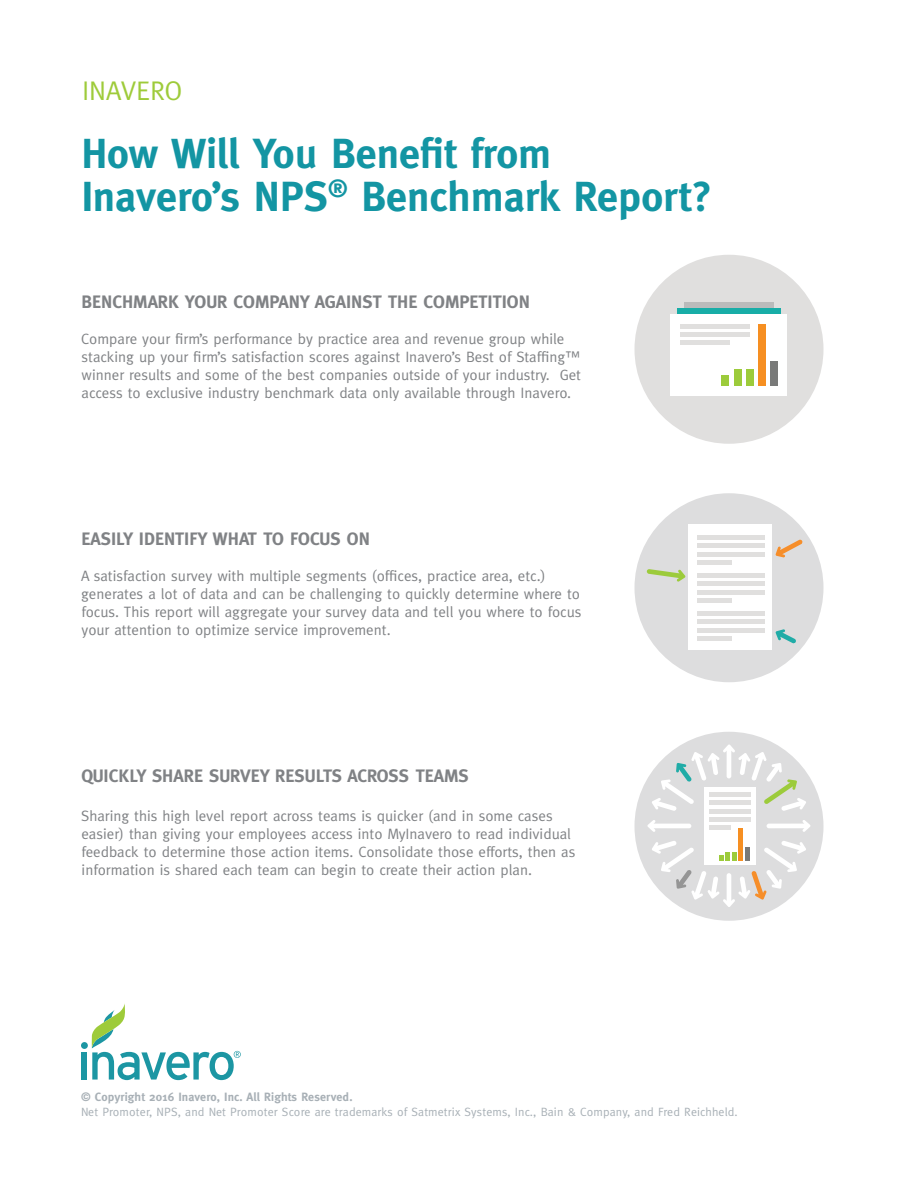
<style>
.page{position:relative;width:918px;height:1188px;background:#fff}
.page>*{position:absolute;margin:0;border:0;box-sizing:border-box;transform-origin:0 0}
.t1{font:700 42px/43.5px "Meta";color:#1395a3}
.t2{font:27px "Meta";color:#9ecb3a}
.t3{font:700 18px "Meta";color:#808285}
.Paragraph{font:15px/18px "Meta";color:#808285}
.t4{font:12px "Meta";letter-spacing:.01em;color:#a8b0b6}
.t5{font:700 12px "Meta";letter-spacing:.01em;color:#a8b0b6}
</style>
<div class="page">
<div style="left:81px;top:1042px;width:7px;height:7px;background:#1c96a3;border-radius:50%"></div>
<div style="left:82px;top:1052px;width:5px;height:28px;background:#1c96a3"></div>
<svg style="left:92px;top:1003px;width:149px;height:77px"></svg>
<div style="left:634px;top:255px;width:190px;height:189px;background:#e0dfde;border-radius:50%"></div>
<div style="left:684px;top:303px;width:90px;height:81px;background:linear-gradient(to right,#babbbb,#babbbb)"></div>
<div style="left:677px;top:309px;width:104px;height:81px;background:#18ada7"></div>
<div style="left:671px;top:314px;width:116px;height:82px;background:#fff"></div>
<div style="left:770px;top:362px;width:8px;height:24px;background:#797a79"></div>
<div style="left:758px;top:325px;width:8px;height:61px;background:#f68f22"></div>
<div style="left:746px;top:369px;width:8px;height:17px;background:#9ccb3b"></div>
<div style="left:734px;top:369px;width:8px;height:17px;background:#9ccb3b"></div>
<div style="left:722px;top:375px;width:7px;height:11px;background:#9ccb3b"></div>
<hr style="left:680px;top:324px;width:70px;height:4px;background:#e0dfde">
<div style="left:680px;top:332px;width:70px;height:5px;background:#e0dfde"></div>
<div style="left:680px;top:340px;width:50px;height:5px;background:#e0dfde"></div>
<div style="left:634px;top:493px;width:190px;height:189px;background:#ddddde;border-radius:50%"></div>
<svg style="left:776px;top:540px;width:27px;height:18px"></svg>
<svg style="left:647px;top:569px;width:38px;height:13px"></svg>
<svg style="left:776px;top:629px;width:20px;height:15px"></svg>
<div style="left:688px;top:525px;width:84px;height:125px;background:#fff"></div>
<div style="left:697px;top:535px;width:68px;height:5px;background:#e0dfde"></div>
<hr style="left:697px;top:544px;width:68px;height:4px;background:#e0dfde">
<hr style="left:697px;top:552px;width:68px;height:4px;background:#e0dfde">
<div style="left:697px;top:560px;width:34px;height:5px;background:#e0dfde"></div>
<div style="left:697px;top:573px;width:68px;height:5px;background:#e0dfde"></div>
<hr style="left:697px;top:582px;width:68px;height:4px;background:#e0dfde">
<hr style="left:697px;top:590px;width:68px;height:4px;background:#e0dfde">
<div style="left:697px;top:598px;width:34px;height:5px;background:#e0dfde"></div>
<hr style="left:697px;top:611px;width:68px;height:4px;background:#e0dfde">
<hr style="left:697px;top:620px;width:68px;height:4px;background:#e0dfde">
<hr style="left:697px;top:628px;width:68px;height:4px;background:#e0dfde">
<div style="left:697px;top:636px;width:34px;height:5px;background:#e0dfde"></div>
<div style="left:634px;top:732px;width:190px;height:189px;background:#ddddde;border-radius:50%"></div>
<svg style="left:767px;top:820px;width:43px;height:12px"></svg>
<svg style="left:647px;top:820px;width:44px;height:12px"></svg>
<svg style="left:652px;top:745px;width:154px;height:66px"></svg>
<div style="left:704px;top:787px;width:52px;height:78px;background:#fff"></div>
<div style="left:709px;top:792px;width:42px;height:5px;background:#e0dfde"></div>
<hr style="left:709px;top:801px;width:42px;height:4px;background:#e0dfde">
<hr style="left:709px;top:809px;width:42px;height:4px;background:#e0dfde">
<div style="left:709px;top:817px;width:42px;height:5px;background:#e0dfde"></div>
<hr style="left:709px;top:826px;width:21px;height:4px;background:#e0dfde">
<hr style="left:739px;top:828px;width:4px;height:33px;background:#f68f22">
<svg style="left:652px;top:841px;width:154px;height:66px"></svg>
<h2 class="t2" style="left:82px;top:75px;width:102px">INAVERO</h2>
<h1 class="t1" style="left:81px;top:131px;width:632px">How Will You Benefit from<br>Inavero’s NPS<sup>®</sup> Benchmark Report?</h1>
<h2 class="t3" style="left:82px;top:291px;width:450px">BENCHMARK YOUR COMPANY AGAINST THE COMPETITION</h2>
<p class="Paragraph" style="left:81px;top:329px;width:501px">Compare your firm’s performance by practice area and revenue group while stacking up your firm’s satisfaction scores against Inavero’s Best of Staffing™ winner results and some of the best companies outside of your industry. Get access to exclusive industry benchmark data only available through Inavero.</p>
<h2 class="t3" style="left:82px;top:528px;width:290px">EASILY IDENTIFY WHAT TO FOCUS ON</h2>
<p class="Paragraph" style="left:81px;top:566px;width:502px">A satisfaction survey with multiple segments (offices, practice area, etc.) generates a lot of data and can be challenging to quickly determine where to focus. This report will aggregate your survey data and tell you where to focus your attention to optimize service improvement.</p>
<h2 class="t3" style="left:81px;top:765px;width:389px">QUICKLY SHARE SURVEY RESULTS ACROSS TEAMS</h2>
<p class="Paragraph" style="left:81px;top:806px;width:496px">Sharing this high level report across teams is quicker (and in some cases easier) than giving your employees access into MyInavero to read individual feedback to determine those action items. Consolidate those efforts, then as information is shared each team can begin to create their action plan.</p>
<p class="t5" style="left:81px;top:1090px;width:273px">© Copyright 2016 Inavero, Inc. All Rights Reserved.</p>
<p class="t4" style="left:81px;top:1105px;width:658px">Net Promoter, NPS, and Net Promoter Score are trademarks of Satmetrix Systems, Inc., Bain &amp; Company, and Fred Reichheld.</p>
</div>
